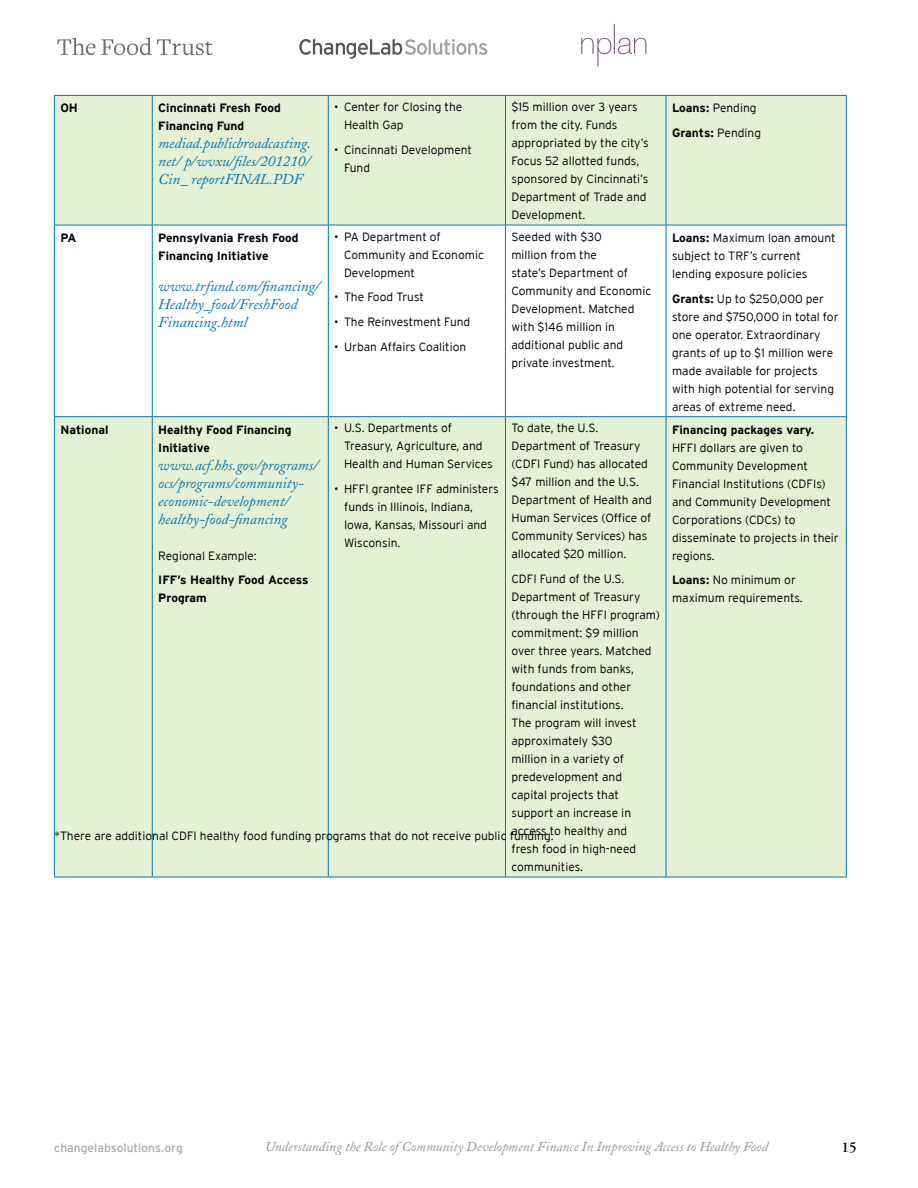
<style>
.page{position:relative;width:918px;height:1188px;background:#fff}
.page>*{position:absolute;margin:0;border:0;box-sizing:border-box;transform-origin:0 0}
.t1{font:italic 15px/18px "Adobe Caslon";color:#0076b2}
.t2{font:600 15px "Adobe Garamond";color:#000}
.t3{font:italic 13.5px "Adobe Caslon";color:#939598}
.t4{font:300 12px/18px "Interstate";color:#000}
.t5{font:700 12px/18px "Interstate";color:#000}
.t6{font:12px "Interstate";color:#a7a9ac}
.s1{font-weight:700}
</style>
<div class="page">
<div style="left:55px;top:96px;width:791px;height:781px;background:#e5f1d4"></div>
<svg style="left:55px;top:226px;width:791px;height:190px"></svg>
<hr style="left:54px;top:225px;width:1px;height:191px;background:#0076b2">
<hr style="left:152px;top:225px;width:1px;height:191px;background:#0076b2">
<hr style="left:328px;top:225px;width:1px;height:191px;background:#0076b2">
<hr style="left:505px;top:225px;width:1px;height:191px;background:#0076b2">
<hr style="left:666px;top:225px;width:1px;height:191px;background:#0076b2">
<hr style="left:846px;top:225px;width:1px;height:191px;background:#0076b2">
<hr style="left:54px;top:96px;width:1px;height:129px;background:#0076b2">
<hr style="left:54px;top:95px;width:98px;height:1px;background:#0076b2">
<hr style="left:152px;top:95px;width:176px;height:1px;background:#0076b2">
<hr style="left:328px;top:95px;width:177px;height:1px;background:#0076b2">
<hr style="left:505px;top:95px;width:161px;height:1px;background:#0076b2">
<hr style="left:666px;top:95px;width:181px;height:1px;background:#0076b2">
<hr style="left:152px;top:96px;width:1px;height:129px;background:#0076b2">
<hr style="left:328px;top:96px;width:1px;height:129px;background:#0076b2">
<hr style="left:505px;top:96px;width:1px;height:129px;background:#0076b2">
<hr style="left:666px;top:96px;width:1px;height:129px;background:#0076b2">
<hr style="left:846px;top:96px;width:1px;height:129px;background:#0076b2">
<hr style="left:54px;top:225px;width:98px;height:1px;background:#0076b2">
<hr style="left:152px;top:225px;width:176px;height:1px;background:#0076b2">
<hr style="left:328px;top:225px;width:177px;height:1px;background:#0076b2">
<hr style="left:505px;top:225px;width:161px;height:1px;background:#0076b2">
<hr style="left:666px;top:225px;width:181px;height:1px;background:#0076b2">
<hr style="left:54px;top:417px;width:1px;height:460px;background:#0076b2">
<hr style="left:54px;top:416px;width:98px;height:1px;background:#0076b2">
<hr style="left:152px;top:416px;width:176px;height:1px;background:#0076b2">
<hr style="left:328px;top:416px;width:177px;height:1px;background:#0076b2">
<hr style="left:505px;top:416px;width:161px;height:1px;background:#0076b2">
<hr style="left:666px;top:416px;width:181px;height:1px;background:#0076b2">
<hr style="left:152px;top:417px;width:1px;height:460px;background:#0076b2">
<hr style="left:328px;top:417px;width:1px;height:460px;background:#0076b2">
<hr style="left:505px;top:417px;width:1px;height:460px;background:#0076b2">
<hr style="left:666px;top:417px;width:1px;height:460px;background:#0076b2">
<hr style="left:846px;top:417px;width:1px;height:460px;background:#0076b2">
<hr style="left:54px;top:877px;width:98px;height:1px;background:#0076b2">
<hr style="left:152px;top:877px;width:176px;height:1px;background:#0076b2">
<hr style="left:328px;top:877px;width:177px;height:1px;background:#0076b2">
<hr style="left:505px;top:877px;width:161px;height:1px;background:#0076b2">
<hr style="left:666px;top:877px;width:181px;height:1px;background:#0076b2">
<svg style="left:581px;top:24px;width:65px;height:42px"></svg>
<svg style="left:299px;top:39px;width:188px;height:20px"></svg>
<svg style="left:57px;top:38px;width:38px;height:17px"></svg>
<svg style="left:102px;top:38px;width:111px;height:17px"></svg>
<p class="t5" style="left:60px;top:99px;width:9px">OH</p>
<p class="t5" style="left:158px;top:99px;width:124px">Cincinnati Fresh Food<br>Financing Fund</p>
<p class="t1" style="left:158px;top:135px;width:154px;text-align:justify">mediad.publicbroadcasting. net/ p/wvxu/files/201210/ Cin_ reportFINAL.PDF</p>
<p class="t4" style="left:344px;top:98px;width:120px;text-indent:-10px">• Center for Closing the<br>Health Gap</p>
<p class="t4" style="left:344px;top:140px;width:130px;text-indent:-10px">• Cincinnati Development<br>Fund</p>
<p class="t5" style="left:60px;top:229px;width:18px">PA</p>
<p class="t5" style="left:158px;top:229px;width:142px">Pennsylvania Fresh Food<br>Financing I nitiative</p>
<p class="t1" style="left:158px;top:278px;width:163px">www.trfund.com/financing/<br>Healthy_food/FreshFood<br>Financing.html</p>
<p class="t4" style="left:344px;top:227px;width:141px;text-indent:-10px">• PA Department of<br>Community and Economic<br>Development</p>
<p class="t4" style="left:334px;top:288px;width:91px">• The Food Trust</p>
<p class="t4" style="left:334px;top:313px;width:138px">• The Reinvestment Fund</p>
<p class="t4" style="left:334px;top:338px;width:134px">• Urban Affairs Coalition</p>
<p class="t4" style="left:511px;top:98px;width:139px">$15 million over 3 years from the city. Funds appropriated by the city’s<br>Focus 52 allotted funds, sponsored by Cincinnati’s<br>Department of Trade and<br>Development.</p>
<p class="t4" style="left:672px;top:96px;width:90px;line-height:24.8px"><span class="s1">Loans:</span> Pending<br><span class="s1">Grants:</span> Pending</p>
<p class="t4" style="left:511px;top:227px;width:141px">Seeded with $30<br>million from the<br>state’s Department of<br>Community and Economic<br>Development. Matched with $146 million in additional public and private investment.</p>
<p class="t4" style="left:672px;top:229px;width:165px"><span class="s1">Loans:</span> Maximum loan amount subject to TRF’s current lending exposure policies</p>
<p class="t4" style="left:672px;top:289px;width:168px"><span class="s1">Grants:</span> Up to $250,000 per store and $750,000 in total for one operator. Extraordinary grants of up to $1 million were made available for projects with high potential for serving areas of extreme need.</p>
<p class="t4" style="left:344px;top:419px;width:150px;text-indent:-10px">• U.S. Departments of<br>Treasury, Agriculture, and<br>Health and Human Services</p>
<p class="t4" style="left:344px;top:480px;width:156px;text-indent:-10px">• HFFI grantee IFF administers funds in Illinois, Indiana,<br>Iowa, Kansas, Missouri and<br>Wisconsin.</p>
<p class="t4" style="left:511px;top:419px;width:142px">To date, the U.S.<br>Department of Treasury (CDFI Fund) has allocated $47 million and the U.S.<br>Department of Health and<br>Human Services (Office of<br>Community Services) has allocated $20 million.</p>
<p class="t4" style="left:511px;top:570px;width:150px">CDFI Fund of the U.S.<br>Department of Treasury (through the HFFI program) commitment: $9 million over three years. Matched with funds from banks, foundations and other financial institutions.<br>The program will invest approximately $30<br>million in a variety of predevelopment and capital projects that support an increase in access to healthy and<br>fresh food in high-need communities.</p>
<p class="t5" style="left:60px;top:420px;width:50px">National</p>
<p class="t5" style="left:158px;top:420px;width:135px">Healthy Food Financing<br>I nitiative</p>
<p class="t1" style="left:158px;top:456px;width:162px">www.acf.hhs.gov/programs/ ocs/programs/community&shy;economic-development/ healthy-food-financing</p>
<p class="t4" style="left:158px;top:546px;width:100px">Regional Example:</p>
<p class="t5" style="left:158px;top:571px;width:152px">I FF’s H ealthy Food Access<br>Program</p>
<p class="t4" style="left:54px;top:827px;width:501px">*There are additional CDFI healthy food funding programs that do not receive public funding.</p>
<p class="t5" style="left:672px;top:420px;width:144px">Financing packages vary.</p>
<p class="t4" style="left:672px;top:438px;width:168px">HFFI dollars are given to<br>Community Development<br>Financial Institutions (CDFIs) and Community Development<br>Corporations (CDCs) to disseminate to projects in their regions.</p>
<p class="t4" style="left:672px;top:571px;width:132px"><span class="s1">Loans:</span> No minimum or maximum requirements.</p>
<p class="t6" style="left:54px;top:1141px;width:130px">changelabsolutions.org</p>
<p class="t3" style="left:265px;top:1139px;width:505px">Understanding the Role of Community Development Finance In Improving Access to Healthy Food</p>
<p class="t2" style="left:842px;top:1139px;width:17px">15</p>
</div>
